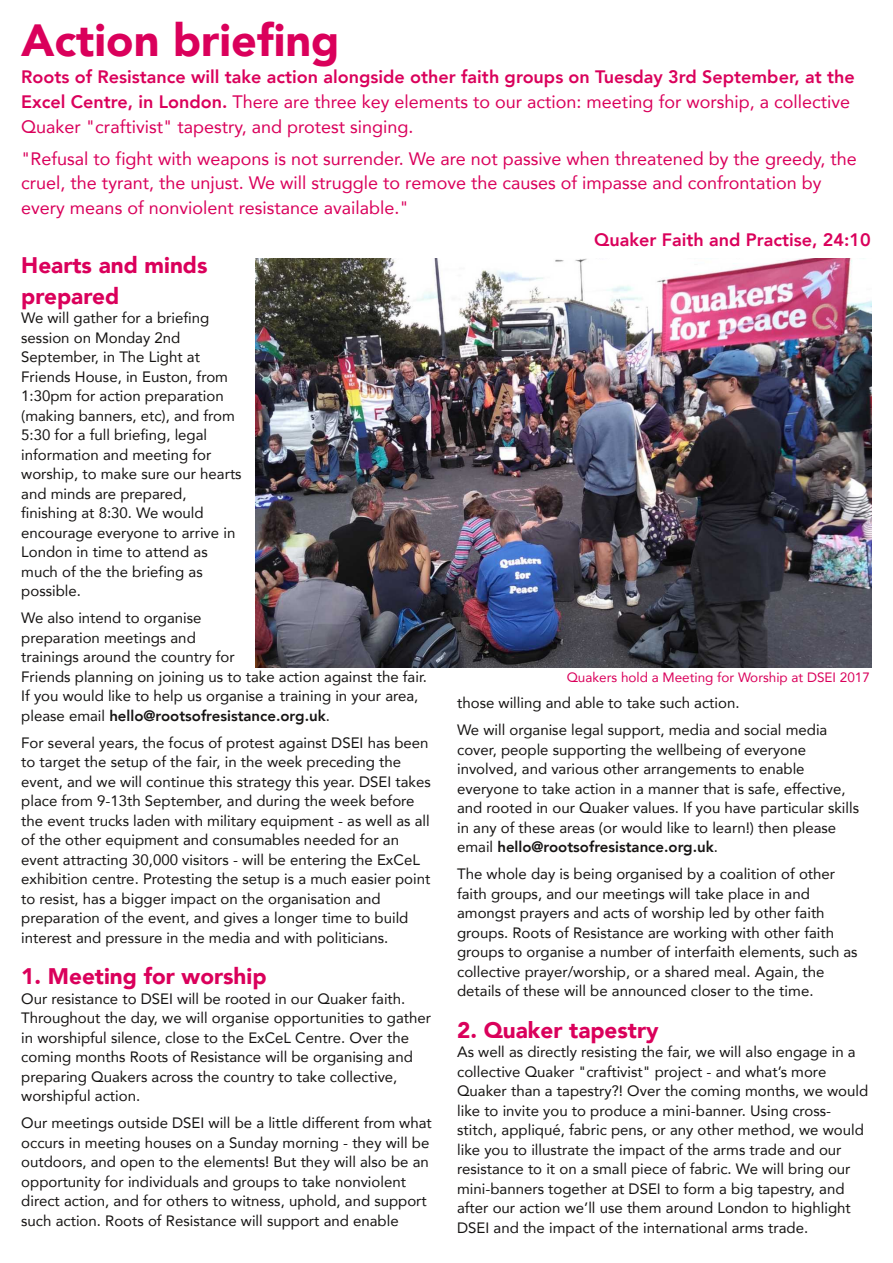
<style>
.page{position:relative;width:893px;height:1263px;background:#fff}
.page>*{position:absolute;margin:0;border:0;box-sizing:border-box;transform-origin:0 0}
.t1{font:900 45px "Avenir";color:#da005b}
.t2{font:900 22.5px/30.8px "Avenir";color:#da005b}
.t3{font:18px/24.6px "Avenir";color:#da005b}
.t4{font:800 18px "Avenir";color:#da005b}
.t5{font:15px/19.5px "Avenir";color:#161413}
.t6{font:13.5px "Avenir";color:#da005b}
.s1{font-weight:800}
</style>
<div class="page">
<img style="left:255px;top:258px;width:617px;height:409px">
<h1 class="t1" style="left:21px;top:11px;width:320px">Action briefing</h1>
<p class="t3" style="left:21px;top:65px;width:835px"><span class="s1">Roots of Resistance will take action alongside other faith groups on Tuesday 3rd September, at the<br>Excel Centre, in London.</span> There are three key elements to our action: meeting for worship, a collective<br>Quaker "craftivist" tapestry, and protest singing.</p>
<p class="t3" style="left:21px;top:147px;width:837px">"Refusal to fight with weapons is not surrender. We are not passive when threatened by the greedy, the cruel, the tyrant, the unjust. We will struggle to remove the causes of impasse and confrontation by every means of nonviolent resistance available."</p>
<p class="t4" style="left:594px;top:228px;width:278px">Quaker Faith and Practise, 24:10</p>
<h2 class="t2" style="left:21px;top:250px;width:188px">Hearts and minds prepared</h2>
<p class="t5" style="left:21px;top:309px;width:222px">We will gather for a briefing session on Monday 2nd<br>September, in The Light at<br>Friends House, in Euston, from<br>1:30pm for action preparation (making banners, etc), and from<br>5:30 for a full briefing, legal information and meeting for worship, to make sure our hearts and minds are prepared, finishing at 8:30. We would encourage everyone to arrive in<br>London in time to attend as much of the the briefing as possible.</p>
<p class="t5" style="left:21px;top:609px;width:407px">We also intend to organise<br>preparation meetings and<br>trainings around the country for<br>Friends planning on joining us to take action against the fair.<br>If you would like to help us organise a training in your area, please email <span class="s1">hello@rootsofresistance.org.uk</span>.</p>
<p class="t5" style="left:21px;top:733px;width:411px">For several years, the focus of protest against DSEI has been to target the setup of the fair, in the week preceding the event, and we will continue this strategy this year. DSEI takes place from 9-13th September, and during the week before the event trucks laden with military equipment - as well as all of the other equipment and consumables needed for an event attracting 30,000 visitors - will be entering the ExCeL exhibition centre. Protesting the setup is a much easier point to resist, has a bigger impact on the organisation and preparation of the event, and gives a longer time to build interest and pressure in the media and with politicians.</p>
<h2 class="t2" style="left:21px;top:961px;width:247px">1. Meeting for worship</h2>
<p class="t5" style="left:21px;top:989px;width:411px">Our resistance to DSEI will be rooted in our Quaker faith.<br>Throughout the day, we will organise opportunities to gather in worshipful silence, close to the ExCeL Centre. Over the coming months Roots of Resistance will be organising and preparing Quakers across the country to take collective, worshipful action.</p>
<p class="t5" style="left:21px;top:1113px;width:412px">Our meetings outside DSEI will be a little different from what occurs in meeting houses on a Sunday morning - they will be outdoors, and open to the elements! But they will also be an opportunity for individuals and groups to take nonviolent direct action, and for others to witness, uphold, and support such action. Roots of Resistance will support and enable</p>
<p class="t6" style="left:567px;top:669px;width:305px">Quakers hold a Meeting for Worship at DSEI 2017</p>
<p class="t5" style="left:457px;top:690px;width:372px;line-height:27px">those willing and able to take such action.<br>We will organise legal support, media and social media</p>
<p class="t5" style="left:457px;top:740px;width:403px">cover, people supporting the wellbeing of everyone involved, and various other arrangements to enable everyone to take action in a manner that is safe, effective, and rooted in our Quaker values. If you have particular skills in any of these areas (or would like to learn!) then please email <span class="s1">hello@rootsofresistance.org.uk</span>.</p>
<p class="t5" style="left:457px;top:865px;width:402px">The whole day is being organised by a coalition of other faith groups, and our meetings will take place in and amongst prayers and acts of worship led by other faith groups. Roots of Resistance are working with other faith groups to organise a number of interfaith elements, such as collective prayer/worship, or a shared meal. Again, the details of these will be announced closer to the time.</p>
<h2 class="t2" style="left:457px;top:1015px;width:203px">2. Quaker tapestry</h2>
<p class="t5" style="left:457px;top:1043px;width:413px">As well as directly resisting the fair, we will also engage in a collective Quaker "craftivist" project - and what’s more Quaker than a tapestry?! Over the coming months, we would like to invite you to produce a mini-banner. Using cross&shy;stitch, appliqué, fabric pens, or any other method, we would like you to illustrate the impact of the arms trade and our resistance to it on a small piece of fabric. We will bring our mini-banners together at DSEI to form a big tapestry, and after our action we’ll use them around London to highlight DSEI and the impact of the international arms trade.</p>
</div>
